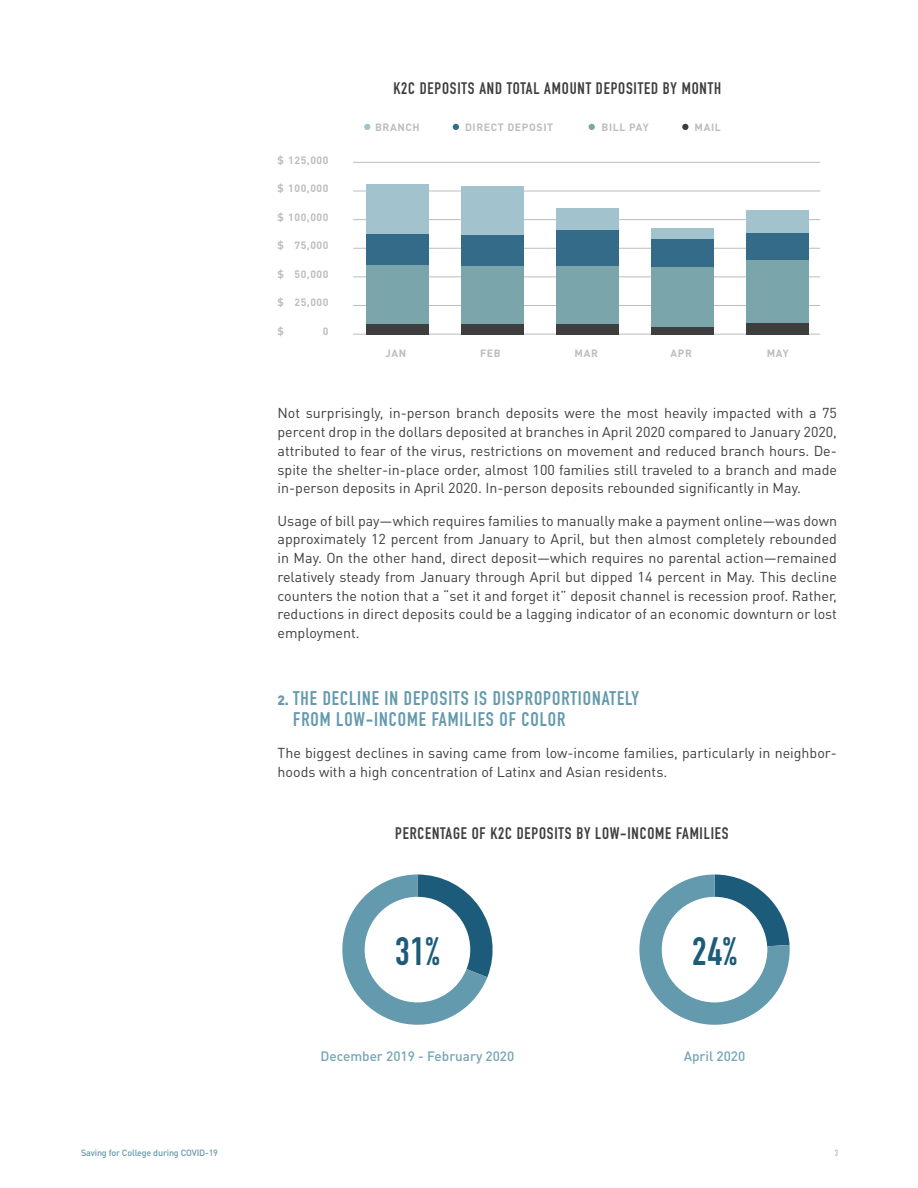
<style>
.page{position:relative;width:918px;height:1188px;background:#fff}
.page>*{position:absolute;margin:0;border:0;box-sizing:border-box;transform-origin:0 0}
.Paragraph_Style_1{font:39px "DIN Engschrift";color:#1d5b7b}
.Paragraph_Style_1-2{font:19.5px/21px "DIN Engschrift";letter-spacing:.05em;color:#649aae}
.Paragraph_Style_1-3{font:16.5px "DIN Engschrift";letter-spacing:.05em;color:#3e3e3f}
.Paragraph_Style_1-4{font:14.25px/18.8px "DIN Pro";color:#3e3e3f;text-align:justify}
.Paragraph_Style_1-5{font:500 13.5px "DIN Pro";color:#74a4b6}
.Paragraph_Style_1-6{font:700 10.5px "DIN Pro";letter-spacing:.06em;color:#bcbdc0}
.t1{font:500 9px "DIN Pro";letter-spacing:-.02em;color:#649aae}
.t2{font:9px "DIN Engschrift";color:#bcbdc0}
.s1{font-family:"DIN Pro";font-weight:900;font-size:13.5px}
</style>
<div class="page">
<svg style="left:342px;top:875px;width:151px;height:150px"></svg>
<svg style="left:639px;top:875px;width:151px;height:150px"></svg>
<hr style="left:353px;top:334px;width:467px;height:1px;background:#bcbdc0">
<hr style="left:353px;top:305px;width:467px;height:1px;background:#bcbdc0">
<hr style="left:353px;top:277px;width:467px;height:1px;background:#bcbdc0">
<hr style="left:353px;top:248px;width:467px;height:1px;background:#bcbdc0">
<hr style="left:353px;top:219px;width:467px;height:1px;background:#bcbdc0">
<hr style="left:353px;top:191px;width:467px;height:1px;background:#bcbdc0">
<hr style="left:353px;top:162px;width:467px;height:1px;background:#bcbdc0">
<div style="left:366px;top:324px;width:63px;height:10px;background:#3e3e3f"></div>
<div style="left:366px;top:265px;width:63px;height:59px;background:#79a5ab"></div>
<div style="left:366px;top:233px;width:63px;height:32px;background:#346b88"></div>
<div style="left:366px;top:184px;width:63px;height:49px;background:#a2c2ce"></div>
<div style="left:461px;top:186px;width:63px;height:49px;background:#a2c2ce"></div>
<div style="left:461px;top:235px;width:63px;height:32px;background:#346b88"></div>
<div style="left:461px;top:267px;width:63px;height:57px;background:#79a5ab"></div>
<div style="left:461px;top:324px;width:63px;height:10px;background:#3e3e3f"></div>
<div style="left:556px;top:209px;width:63px;height:22px;background:#a2c2ce"></div>
<div style="left:556px;top:231px;width:63px;height:35px;background:#346b88"></div>
<div style="left:556px;top:266px;width:63px;height:58px;background:#79a5ab"></div>
<div style="left:556px;top:324px;width:63px;height:10px;background:#3e3e3f"></div>
<div style="left:651px;top:228px;width:63px;height:11px;background:#a2c2ce"></div>
<div style="left:651px;top:239px;width:63px;height:28px;background:#346b88"></div>
<div style="left:651px;top:267px;width:63px;height:60px;background:#79a5ab"></div>
<div style="left:651px;top:327px;width:63px;height:7px;background:#3e3e3f"></div>
<div style="left:746px;top:211px;width:63px;height:22px;background:#a2c2ce"></div>
<div style="left:746px;top:233px;width:63px;height:27px;background:#346b88"></div>
<div style="left:746px;top:260px;width:63px;height:63px;background:#79a5ab"></div>
<div style="left:746px;top:323px;width:63px;height:11px;background:#3e3e3f"></div>
<svg style="left:364px;top:124px;width:6px;height:6px"></svg>
<svg style="left:453px;top:124px;width:6px;height:6px"></svg>
<svg style="left:589px;top:124px;width:6px;height:6px"></svg>
<svg style="left:682px;top:124px;width:6px;height:6px"></svg>
<p class="Paragraph_Style_1-6" style="left:278px;top:153px;width:52px">$ 125,000</p>
<p class="Paragraph_Style_1-6" style="left:278px;top:181px;width:52px">$ 100,000</p>
<p class="Paragraph_Style_1-6" style="left:278px;top:210px;width:52px">$ 100,000</p>
<p class="Paragraph_Style_1-6" style="left:278px;top:238px;width:52px">$ 75,000</p>
<p class="Paragraph_Style_1-6" style="left:278px;top:267px;width:52px">$ 50,000</p>
<p class="Paragraph_Style_1-6" style="left:278px;top:295px;width:52px">$ 25,000</p>
<p class="Paragraph_Style_1-6" style="left:278px;top:324px;width:8px">$</p>
<p class="Paragraph_Style_1-6" style="left:323px;top:324px;width:7px">0</p>
<p class="Paragraph_Style_1-3" style="left:393px;top:78px;width:329px">K2C DEPOSITS AND TOTAL AMOUNT DEPOSITED BY MONTH</p>
<p class="Paragraph_Style_1-6" style="left:375px;top:120px;width:46px">BRANCH</p>
<p class="Paragraph_Style_1-6" style="left:465px;top:120px;width:90px">DIRECT DEPOSIT</p>
<p class="Paragraph_Style_1-6" style="left:602px;top:120px;width:49px">BILL PAY</p>
<p class="Paragraph_Style_1-6" style="left:695px;top:120px;width:28px">MAIL</p>
<p class="Paragraph_Style_1-6" style="left:386px;top:346px;width:22px">JAN</p>
<p class="Paragraph_Style_1-6" style="left:480px;top:346px;width:22px">FEB</p>
<p class="Paragraph_Style_1-6" style="left:575px;top:346px;width:25px">MAR</p>
<p class="Paragraph_Style_1-6" style="left:671px;top:346px;width:23px">APR</p>
<p class="Paragraph_Style_1-6" style="left:767px;top:346px;width:24px">MAY</p>
<p class="Paragraph_Style_1-4" style="left:278px;top:403px;width:561px">Not surprisingly, in-person branch deposits were the most heavily impacted with a 75 percent drop in the dollars deposited at branches in April 2020 compared to January 2020, attributed to fear of the virus, restrictions on movement and reduced branch hours. De&shy;spite the shelter-in-place order, almost 100 families still traveled to a branch and made in-person deposits in April 2020. In-person deposits rebounded significantly in May.</p>
<p class="Paragraph_Style_1-4" style="left:278px;top:510px;width:561px">Usage of bill pay—which requires families to manually make a payment online—was down approximately 12 percent from January to April, but then almost completely rebounded in May. On the other hand, direct deposit—which requires no parental action—remained relatively steady from January through April but dipped 14 percent in May. This decline counters the notion that a “set it and forget it” deposit channel is recession proof. Rather, reductions in direct deposits could be a lagging indicator of an economic downturn or lost employment.</p>
<p class="Paragraph_Style_1-2" style="left:293px;top:687px;width:348px;text-indent:-16px"><span class="s1">2.</span> THE DECLINE IN DEPOSITS IS DISPROPORTIONATELY<br>FROM LOW-INCOME FAMILIES OF COLOR</p>
<p class="Paragraph_Style_1-4" style="left:278px;top:743px;width:561px">The biggest declines in saving came from low-income families, particularly in neighbor&shy;hoods with a high concentration of Latinx and Asian residents.</p>
<p class="Paragraph_Style_1-3" style="left:395px;top:823px;width:335px">PERCENTAGE OF K2C DEPOSITS BY LOW-INCOME FAMILIES</p>
<p class="Paragraph_Style_1" style="left:395px;top:928px;width:46px">31%</p>
<p class="Paragraph_Style_1" style="left:692px;top:928px;width:46px">24%</p>
<p class="Paragraph_Style_1-5" style="left:321px;top:1047px;width:195px">December 2019 - February 2020</p>
<p class="Paragraph_Style_1-5" style="left:684px;top:1047px;width:63px">April 2020</p>
<p class="t1" style="left:81px;top:1147px;width:139px">Saving for College during COVID-19</p>
<p class="t2" style="left:835px;top:1148px;width:5px">3</p>
</div>
